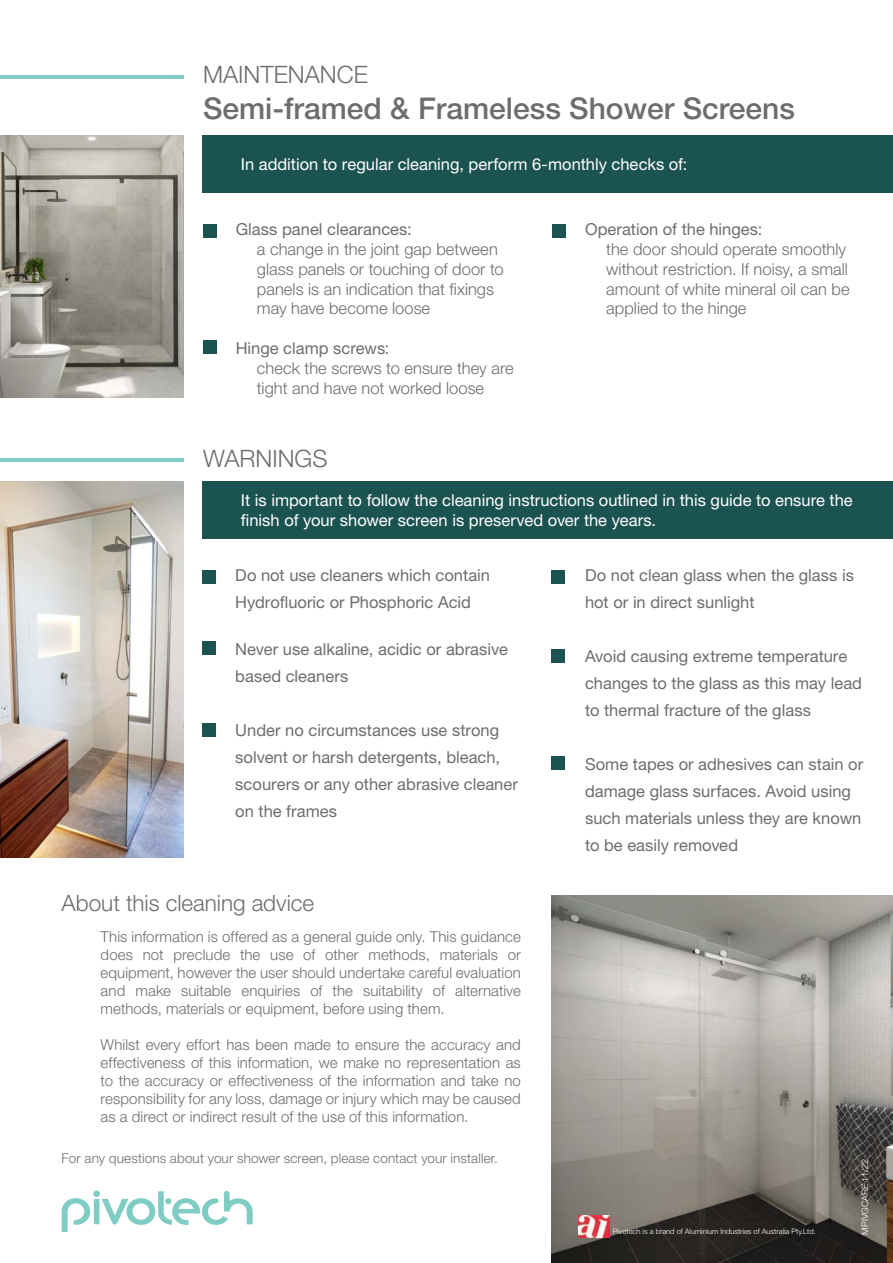
<style>
.page{position:relative;width:893px;height:1263px;background:#fff}
.page>*{position:absolute;margin:0;border:0;box-sizing:border-box;transform-origin:0 0}
.t1{font:500 30px "Helvetica Neue LT Std";color:#6c6d70}
.t2{font:300 24px "Helvetica Neue LT Std";color:#6c6d70}
.Basic_Headings_SUB{font:300 22.5px "Helvetica Neue LT Std";letter-spacing:-.005em;color:#6c6d70}
.Basic_Headings_SUB-2{font:16.5px/27px "Helvetica Neue LT Std";color:#6c6d70}
.Basic_Headings_SUB-3{font:300 16.5px/19.8px "Helvetica Neue LT Std";color:#6c6d70}
.Basic_Headings_SUB-4{font:16.5px "Helvetica Neue LT Std";color:#fff}
.Basic_Headings_SUB-5{font:300 15px/18px "Helvetica Neue LT Std";letter-spacing:.005em;color:#6c6d70;text-align:justify}
.Basic_Headings_SUB-6{font:300 13.5px "Helvetica Neue LT Std";letter-spacing:.01em;color:#6c6d70}
.t3{font:300 9px "Helvetica Neue LT Std";color:#fff}
.t4{font:300 7.5px "Helvetica Neue LT Std";color:#fff}
</style>
<div class="page">
<img style="left:551px;top:895px;width:342px;height:368px">
<div style="left:203px;top:225px;width:13px;height:13px;background:#1b5351"></div>
<div style="left:203px;top:340px;width:13px;height:13px;background:#1b5351"></div>
<div style="left:203px;top:135px;width:690px;height:57px;background:#1b5351"></div>
<hr style="left:0;top:459px;width:184px;height:3px;background:#7eccc3">
<div style="left:203px;top:571px;width:13px;height:13px;background:#1b5351"></div>
<div style="left:203px;top:642px;width:13px;height:13px;background:#1b5351"></div>
<div style="left:203px;top:481px;width:690px;height:57px;background:#1b5351"></div>
<div style="left:203px;top:724px;width:13px;height:13px;background:#1b5351"></div>
<div style="left:551px;top:571px;width:13px;height:13px;background:#1b5351"></div>
<div style="left:551px;top:649px;width:13px;height:14px;background:#1b5351"></div>
<div style="left:551px;top:757px;width:13px;height:13px;background:#1b5351"></div>
<hr style="left:0;top:75px;width:184px;height:3px;background:#7eccc3">
<div style="left:552px;top:225px;width:14px;height:13px;background:#1b5351"></div>
<img style="left:0;top:135px;width:184px;height:262px">
<img style="left:0;top:481px;width:184px;height:377px">
<img style="left:578px;top:1215px;width:31px;height:22px">
<svg style="left:62px;top:1191px;width:191px;height:41px"></svg>
<p class="t2" style="left:203px;top:60px;width:166px">MAINTENANCE</p>
<p class="t1" style="left:203px;top:90px;width:593px">Semi-framed &amp; Frameless Shower Screens</p>
<p class="Basic_Headings_SUB-4" style="left:241px;top:154px;width:448px">In addition to regular cleaning, perform 6-monthly checks of:</p>
<p class="Basic_Headings_SUB-2" style="left:236px;top:216px;width:178px">Glass panel clearances:</p>
<p class="Basic_Headings_SUB-3" style="left:257px;top:239px;width:248px">a change in the joint gap between glass panels or touching of door to panels is an indication that fixings may have become loose</p>
<p class="Basic_Headings_SUB-2" style="left:236px;top:334px;width:155px">Hinge clamp screws:</p>
<p class="Basic_Headings_SUB-3" style="left:257px;top:358px;width:258px">check the screws to ensure they are tight and have not worked loose</p>
<p class="t2" style="left:203px;top:443px;width:126px">WARNINGS</p>
<p class="Basic_Headings_SUB-2" style="left:585px;top:216px;width:179px">Operation of the hinges:</p>
<p class="Basic_Headings_SUB-3" style="left:606px;top:239px;width:245px">the door should operate smoothly without restriction. If noisy, a small amount of white mineral oil can be applied to the hinge</p>
<p class="Basic_Headings_SUB-4" style="left:241px;top:490px;width:613px">It is important to follow the cleaning instructions outlined in this guide to ensure the</p>
<p class="Basic_Headings_SUB-4" style="left:241px;top:510px;width:417px">finish of your shower screen is preserved over the years.</p>
<p class="Basic_Headings_SUB-2" style="left:235px;top:562px;width:256px">Do not use cleaners which contain<br>Hydrofluoric or Phosphoric Acid</p>
<p class="Basic_Headings_SUB-2" style="left:235px;top:635px;width:274px">Never use alkaline, acidic or abrasive based cleaners</p>
<p class="Basic_Headings_SUB-2" style="left:235px;top:716px;width:284px">Under no circumstances use strong solvent or harsh detergents, bleach, scourers or any other abrasive cleaner on the frames</p>
<p class="Basic_Headings_SUB" style="left:62px;top:889px;width:254px">About this cleaning advice</p>
<p class="Basic_Headings_SUB-5" style="left:101px;top:928px;width:422px">This information is offered as a general guide only. This guidance does not preclude the use of other methods, materials or equipment, however the user should undertake careful evaluation and make suitable enquiries of the suitability of alternative methods, materials or equipment, before using them.</p>
<p class="Basic_Headings_SUB-5" style="left:101px;top:1036px;width:422px">Whilst every effort has been made to ensure the accuracy and effectiveness of this information, we make no representation as to the accuracy or effectiveness of the information and take no responsibility for any loss, damage or injury which may be caused as a direct or indirect result of the use of this information.</p>
<p class="Basic_Headings_SUB-6" style="left:62px;top:1150px;width:438px">For any questions about your shower screen, please contact your installer.</p>
<p class="Basic_Headings_SUB-2" style="left:585px;top:562px;width:270px">Do not clean glass when the glass is hot or in direct sunlight</p>
<p class="Basic_Headings_SUB-2" style="left:585px;top:643px;width:278px">Avoid causing extreme temperature changes to the glass as this may lead to thermal fracture of the glass</p>
<p class="Basic_Headings_SUB-2" style="left:585px;top:751px;width:280px">Some tapes or adhesives can stain or damage glass surfaces. Avoid using such materials unless they are known to be easily removed</p>
<p class="t4" style="left:613px;top:1227px;width:205px">Pivotech is a brand of Aluminium Industries of Australia Pty.Ltd.</p>
<p class="t3" style="left:859px;top:1234px;width:78px;rotate:-90deg">MPIVGCARE 11/22</p>
</div>
